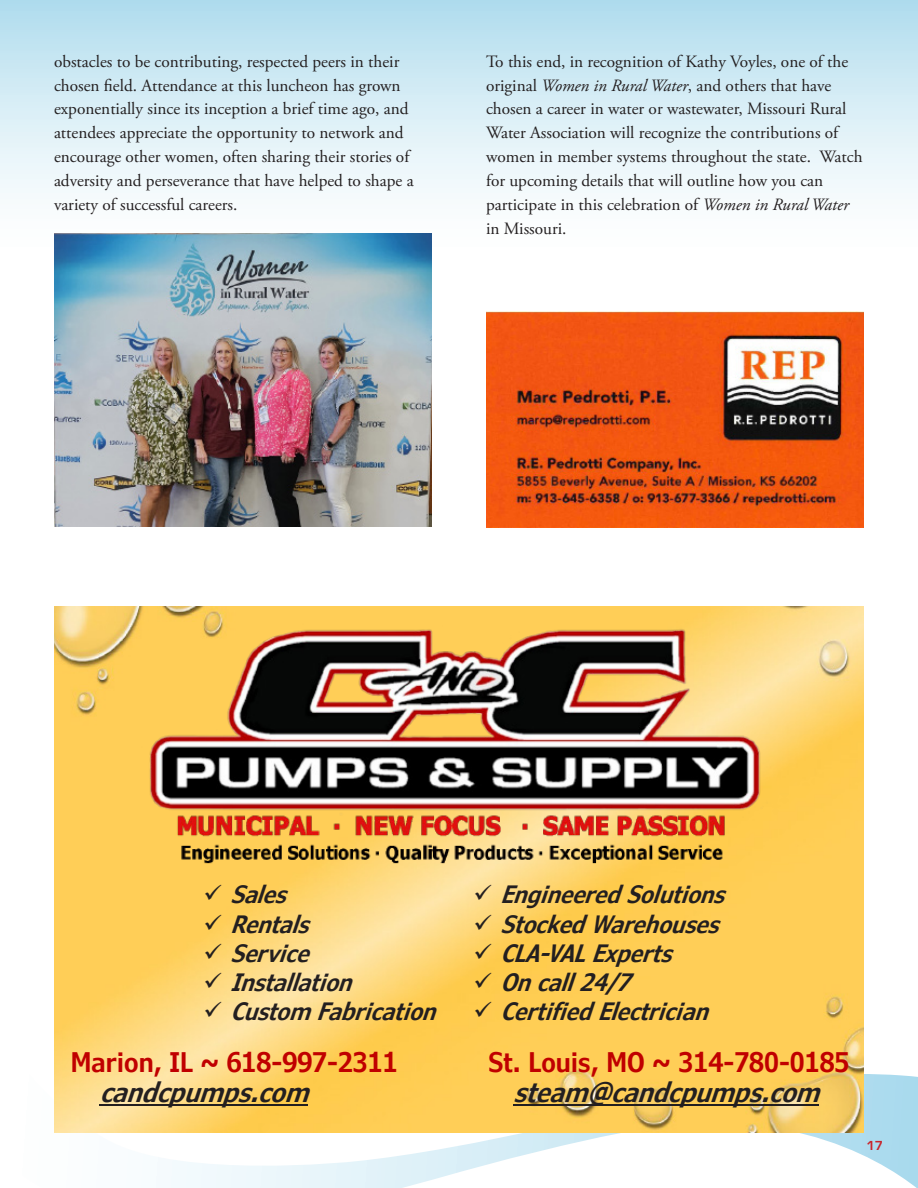
<style>
.page{position:relative;width:918px;height:1188px;background:#fff}
.page>*{position:absolute;margin:0;border:0;box-sizing:border-box;transform-origin:0 0}
.t1{font:600 condensed 27px "Verdana Pro";color:#c00000}
.t2{font:italic 600 condensed 27px "Verdana Pro";color:#231f20}
.t3{font:italic 600 condensed 24px "Verdana Pro";color:#231f20}
.t4{font:17.25px/24px "Adobe Garamond Pro";color:#231f20}
.t5{font:700 13.5px "Eurostile";color:#c8242b}
.s1{font-style:italic}
</style>
<div class="page">
<svg style="left:54px;top:1074px;width:864px;height:114px"></svg>
<div style="left:0;top:0;width:918px;height:256px;background:linear-gradient(to bottom,#b3deee,#fff)"></div>
<img style="left:54px;top:233px;width:378px;height:293px">
<img style="left:54px;top:607px;width:810px;height:525px">
<img style="left:138px;top:619px;width:633px;height:309px">
<hr style="left:100px;top:1104px;width:208px;height:1px;background:#231f20">
<hr style="left:514px;top:1104px;width:305px;height:1px;background:#231f20">
<img style="left:486px;top:311px;width:378px;height:216px">
<p class="t4" style="left:54px;top:50px;width:361px">obstacles to be contributing, respected peers in their chosen field. Attendance at this luncheon has grown exponentially since its inception a brief time ago, and attendees appreciate the opportunity to network and encourage other women, often sharing their stories of adversity and perseverance that have helped to shape a variety of successful careers.</p>
<p class="t4" style="left:486px;top:50px;width:378px">To this end, in recognition of Kathy Voyles, one of the original <span class="s1">Women in Rural Water</span>, and others that have chosen a career in water or wastewater, Missouri Rural Water Association will recognize the contributions of women in member systems throughout the state. Watch for upcoming details that will outline how you can participate in this celebration of <span class="s1">Women in Rural Water </span>in Missouri.</p>
<h2 class="t3" style="left:203px;top:879px;width:94px">✓ Sales</h2>
<h2 class="t3" style="left:203px;top:908px;width:117px">✓ Rentals</h2>
<h2 class="t3" style="left:203px;top:937px;width:117px">✓ Service</h2>
<h2 class="t3" style="left:203px;top:966px;width:160px">✓ Installation</h2>
<h2 class="t3" style="left:203px;top:996px;width:244px">✓ Custom Fabrication</h2>
<h1 class="t1" style="left:71px;top:1044px;width:328px">Marion, IL ~ 618-997-2311</h1>
<h1 class="t1" style="left:489px;top:1044px;width:363px">St. Louis, MO ~ 314-780-0185</h1>
<h1 class="t2" style="left:100px;top:1075px;width:222px">candcpumps.com</h1>
<h1 class="t2" style="left:514px;top:1075px;width:319px">steam@candcpumps.com</h1>
<h2 class="t3" style="left:474px;top:879px;width:262px">✓ EngineeredSolutions</h2>
<h2 class="t3" style="left:474px;top:908px;width:257px">✓ StockedWarehouses</h2>
<h2 class="t3" style="left:474px;top:937px;width:209px">✓ CLA-VALExperts</h2>
<h2 class="t3" style="left:474px;top:966px;width:168px">✓ Oncall24/7</h2>
<h2 class="t3" style="left:474px;top:996px;width:246px">✓ CertifiedElectrician</h2>
<p class="t5" style="left:866px;top:1138px;width:18px">17</p>
</div>
